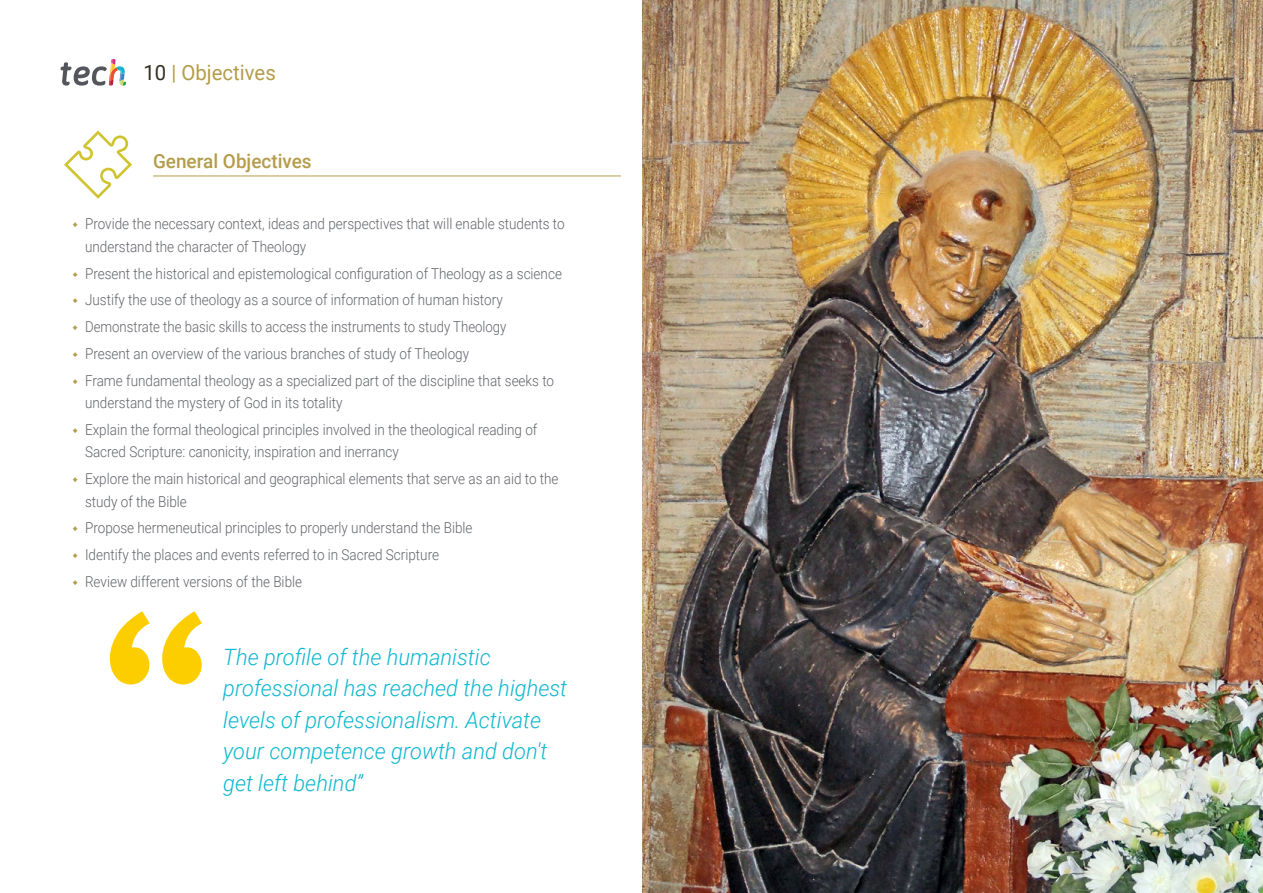
<style>
.page{position:relative;width:1263px;height:893px;background:#fff}
.page>*{position:absolute;margin:0;border:0;box-sizing:border-box;transform-origin:0 0}
.t1{font:italic 300 22.5px/31.5px "Roboto";color:#0fb6cf}
.t2{font:21px "Roboto";color:#b49c4b}
.t3{font:500 19.5px "Roboto";color:#b49c4b}
.t4{font:300 15px/26.7px "Roboto";color:#61646a;scale:.9 1}
.s1{color:#312e20}
.s2{color:#b19b4b}
</style>
<div class="page">
<hr style="left:153px;top:176px;width:468px;height:1px;background:#b49c4b">
<svg style="left:64px;top:130px;width:68px;height:69px"></svg>
<img style="left:642px;top:0;width:621px;height:893px">
<svg style="left:61px;top:59px;width:65px;height:27px"></svg>
<svg style="left:110px;top:611px;width:92px;height:73px"></svg>
<h2 class="t2" style="left:144px;top:57px;width:134px"><span class="s1">10</span> <span class="s2">|</span> Objectives</h2>
<h3 class="t3" style="left:153px;top:147px;width:160px">General Objectives</h3>
<p class="t4" style="left:85px;top:212px;width:534px;line-height:22.5px">Provide the necessary context, ideas and perspectives that will enable students to understand the character of Theology</p>
<p class="t4" style="left:85px;top:259px;width:531px">Present the historical and epistemological configuration of Theology as a science Justify the use of theology as a source of information of human history Demonstrate the basic skills to access the instruments to study Theology<br>Present an overview of the various branches of study of Theology<br>Frame fundamental theology as a specialized part of the discipline that seeks to</p>
<p class="t4" style="left:85px;top:389px;width:504px">understand the mystery of God in its totality<br>Explain the formal theological principles involved in the theological reading of</p>
<p class="t4" style="left:85px;top:438px;width:528px">Sacred Scripture: canonicity, inspiration and inerrancy<br>Explore the main historical and geographical elements that serve as an aid to the</p>
<p class="t4" style="left:85px;top:487px;width:432px">study of the Bible<br>Propose hermeneutical principles to properly understand the Bible Identify the places and events referred to in Sacred Scripture Review different versions of the Bible</p>
<h1 class="t1" style="left:223px;top:640px;width:345px">The profile of the humanistic professional has reached the highest levels of professionalism. Activate your competence growth and don't get left behind”</h1>
</div>
